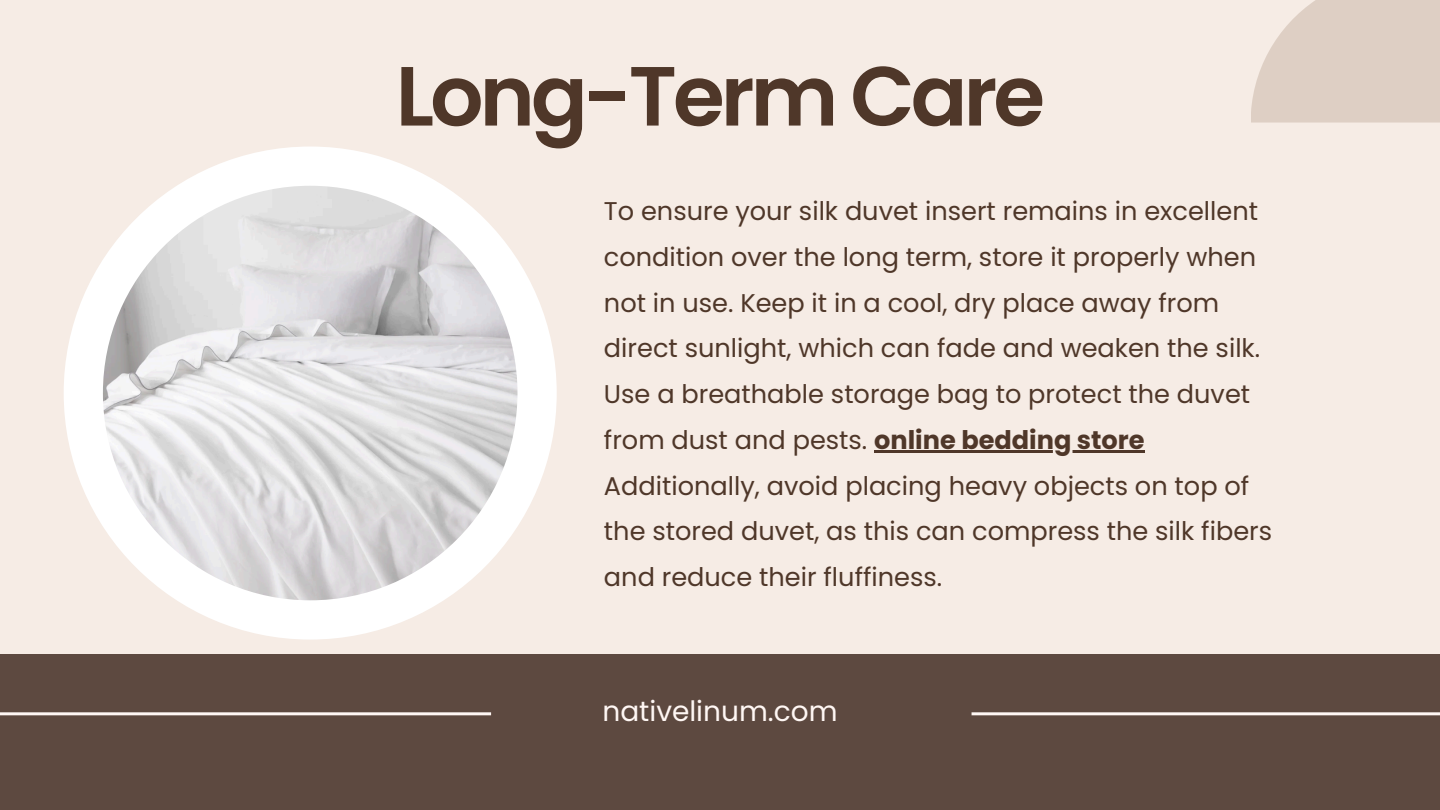
<style>
.page{position:relative;width:1440px;height:810px;background:#f6ece5}
.page>*{position:absolute;margin:0;border:0;box-sizing:border-box;transform-origin:0 0}
.t1{font:600 83.8px "Poppins";letter-spacing:-.05em;color:#4f3729}
.t2{font:28px "Poppins";color:#fff7f4}
.t3{font:25.6px/45.8px "Poppins";color:#4f3729}
.s1{font-weight:700}
</style>
<div class="page">
<svg style="left:1251px;top:0;width:189px;height:123px;background:#e0d2c7"></svg>
<div style="left:0;top:655px;width:1440px;height:155px;background:#5d4940"></div>
<div style="left:64px;top:147px;width:493px;height:493px;background:#fff;border-radius:50%"></div>
<img style="left:103px;top:186px;width:414px;height:414px;border-radius:50%">
<hr style="left:972px;top:712px;width:468px;height:3px;background:#fff7f4">
<hr style="left:0;top:712px;width:491px;height:3px;background:#fff7f4">
<hr style="left:874px;top:450px;width:271px;height:3px;background:#4f3729">
<p class="t1" style="left:396px;top:38px;width:651px">Long-Term Care</p>
<p class="t3" style="left:604px;top:188px;width:670px">To ensure your silk duvet insert remains in excellent condition over the long term, store it properly when not in use. Keep it in a cool, dry place away from direct sunlight, which can fade and weaken the silk.<br>Use a breathable storage bag to protect the duvet from dust and pests. <span class="s1">online bedding store </span>Additionally, avoid placing heavy objects on top of the stored duvet, as this can compress the silk fibers and reduce their fluffiness.</p>
<p class="t2" style="left:602px;top:692px;width:237px">nativelinum.com</p>
</div>
